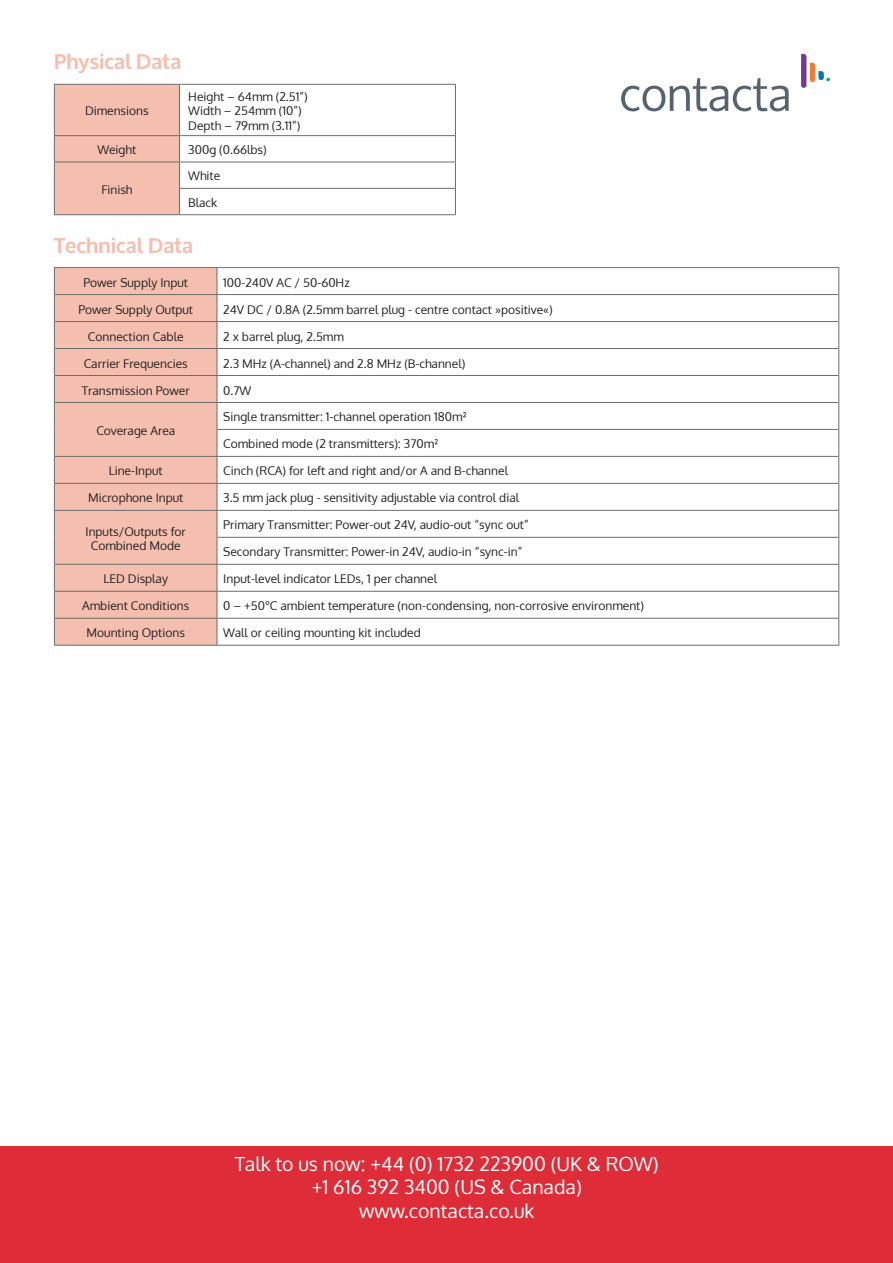
<style>
.page{position:relative;width:893px;height:1263px;background:#fff}
.page>*{position:absolute;margin:0;border:0;box-sizing:border-box;transform-origin:0 0}
.t1{font:700 21px "Oxygen";color:#f5bfb0}
.t2{font:19.5px "Oxygen";color:#fff}
.t3{font:12px/14.4px "Oxygen";color:#231f20;text-align:center}
</style>
<div class="page">
<div style="left:0;top:1146px;width:893px;height:117px;background:#de2c38"></div>
<svg style="left:621px;top:78px;width:168px;height:33px"></svg>
<svg style="left:801px;top:54px;width:29px;height:34px"></svg>
<hr style="left:179px;top:135px;width:277px;height:1px;background:#6d6d6e">
<hr style="left:179px;top:162px;width:277px;height:1px;background:#6d6d6e">
<hr style="left:179px;top:188px;width:277px;height:1px;background:#6d6d6e">
<hr style="left:179px;top:84px;width:277px;height:1px;background:#6d6d6e">
<hr style="left:455px;top:85px;width:1px;height:50px;background:#6d6d6e">
<div style="left:54px;top:84px;width:126px;height:131px;background:#f5bfb0"></div>
<svg style="left:455px;top:136px;width:1px;height:78px"></svg>
<hr style="left:179px;top:214px;width:277px;height:1px;background:#6d6d6e">
<hr style="left:54px;top:135px;width:125px;height:1px;background:#6d6d6e">
<hr style="left:54px;top:162px;width:125px;height:1px;background:#6d6d6e">
<div style="left:55px;top:268px;width:162px;height:377px;background:#f5bfb0"></div>
<hr style="left:55px;top:294px;width:162px;height:1px;background:#6d6d6e">
<hr style="left:217px;top:294px;width:621px;height:1px;background:#6d6d6e">
<hr style="left:55px;top:321px;width:162px;height:1px;background:#6d6d6e">
<hr style="left:217px;top:321px;width:621px;height:1px;background:#6d6d6e">
<hr style="left:55px;top:348px;width:162px;height:1px;background:#6d6d6e">
<hr style="left:217px;top:348px;width:621px;height:1px;background:#6d6d6e">
<hr style="left:55px;top:375px;width:162px;height:1px;background:#6d6d6e">
<hr style="left:217px;top:375px;width:621px;height:1px;background:#6d6d6e">
<hr style="left:55px;top:402px;width:162px;height:1px;background:#6d6d6e">
<hr style="left:217px;top:402px;width:621px;height:1px;background:#6d6d6e">
<hr style="left:217px;top:429px;width:621px;height:1px;background:#6d6d6e">
<hr style="left:55px;top:456px;width:162px;height:1px;background:#6d6d6e">
<hr style="left:217px;top:456px;width:621px;height:1px;background:#6d6d6e">
<hr style="left:55px;top:483px;width:162px;height:1px;background:#6d6d6e">
<hr style="left:217px;top:483px;width:621px;height:1px;background:#6d6d6e">
<hr style="left:55px;top:510px;width:162px;height:1px;background:#6d6d6e">
<hr style="left:217px;top:510px;width:621px;height:1px;background:#6d6d6e">
<hr style="left:217px;top:537px;width:621px;height:1px;background:#6d6d6e">
<hr style="left:55px;top:564px;width:162px;height:1px;background:#6d6d6e">
<hr style="left:217px;top:564px;width:621px;height:1px;background:#6d6d6e">
<hr style="left:55px;top:591px;width:162px;height:1px;background:#6d6d6e">
<hr style="left:217px;top:591px;width:621px;height:1px;background:#6d6d6e">
<hr style="left:55px;top:618px;width:162px;height:1px;background:#6d6d6e">
<hr style="left:217px;top:618px;width:621px;height:1px;background:#6d6d6e">
<svg style="left:217px;top:268px;width:1px;height:377px"></svg>
<hr style="left:54px;top:267px;width:163px;height:1px;background:#6d6d6e">
<hr style="left:217px;top:267px;width:622px;height:1px;background:#6d6d6e">
<svg style="left:54px;top:268px;width:1px;height:377px"></svg>
<svg style="left:838px;top:268px;width:1px;height:377px"></svg>
<hr style="left:54px;top:645px;width:163px;height:1px;background:#6d6d6e">
<hr style="left:217px;top:645px;width:622px;height:1px;background:#6d6d6e">
<p class="t1" style="left:54px;top:49px;width:129px">Physical Data</p>
<p class="t3" style="left:85px;top:104px;width:65px">Dimensions</p>
<p class="t3" style="left:188px;top:89px;width:121px">Height – 64mm (2.51”)</p>
<p class="t3" style="left:188px;top:104px;width:115px">Width – 254mm (10”)</p>
<p class="t3" style="left:188px;top:118px;width:113px">Depth – 79mm (3.11”)</p>
<p class="t3" style="left:98px;top:143px;width:40px">Weight</p>
<p class="t3" style="left:188px;top:143px;width:80px">300g (0.66lbs)</p>
<p class="t3" style="left:101px;top:182px;width:33px">Finish</p>
<p class="t3" style="left:188px;top:169px;width:33px">White</p>
<p class="t3" style="left:188px;top:195px;width:31px">Black</p>
<p class="t1" style="left:54px;top:232px;width:141px">Technical Data</p>
<p class="t3" style="left:83px;top:275px;width:106px">Power Supply Input</p>
<p class="t3" style="left:223px;top:275px;width:128px">100-240V AC / 50-60Hz</p>
<p class="t3" style="left:78px;top:302px;width:116px">Power Supply Output</p>
<p class="t3" style="left:223px;top:302px;width:331px">24V DC / 0.8A (2.5mm barrel plug - centre contact »positive«)</p>
<p class="t3" style="left:88px;top:329px;width:97px">Connection Cable</p>
<p class="t3" style="left:223px;top:329px;width:122px">2 x barrel plug, 2.5mm</p>
<p class="t3" style="left:84px;top:356px;width:106px">Carrier Frequencies</p>
<p class="t3" style="left:223px;top:356px;width:244px">2.3 MHz (A-channel) and 2.8 MHz (B-channel)</p>
<p class="t3" style="left:82px;top:383px;width:110px">Transmission Power</p>
<p class="t3" style="left:223px;top:383px;width:30px">0.7W</p>
<p class="t3" style="left:96px;top:423px;width:80px">Coverage Area</p>
<p class="t3" style="left:223px;top:410px;width:245px">Single transmitter: 1-channel operation 180m²</p>
<p class="t3" style="left:223px;top:437px;width:217px">Combined mode (2 transmitters): 370m²</p>
<p class="t3" style="left:109px;top:464px;width:56px">Line-Input</p>
<p class="t3" style="left:223px;top:464px;width:286px">Cinch (RCA) for left and right and/or A and B-channel</p>
<p class="t3" style="left:88px;top:491px;width:97px">Microphone Input</p>
<p class="t3" style="left:223px;top:491px;width:297px">3.5 mm jack plug - sensitivity adjustable via control dial</p>
<p class="t3" style="left:85px;top:524px;width:102px">Inputs/Outputs for<br>Combined Mode</p>
<p class="t3" style="left:223px;top:518px;width:307px">Primary Transmitter: Power-out 24V, audio-out “sync out”</p>
<p class="t3" style="left:223px;top:545px;width:301px">Secondary Transmitter: Power-in 24V, audio-in “sync-in”</p>
<p class="t3" style="left:103px;top:572px;width:66px">LED Display</p>
<p class="t3" style="left:223px;top:572px;width:215px">Input-level indicator LEDs, 1 per channel</p>
<p class="t3" style="left:82px;top:599px;width:109px">Ambient Conditions</p>
<p class="t3" style="left:223px;top:599px;width:422px">0 – +50°C ambient temperature (non-condensing, non-corrosive environment)</p>
<p class="t3" style="left:87px;top:626px;width:100px">Mounting Options</p>
<p class="t3" style="left:223px;top:626px;width:199px">Wall or ceiling mounting kit included</p>
<p class="t2" style="left:235px;top:1151px;width:425px">Talk to us now: +44 (0) 1732 223900 (UK &amp; ROW)</p>
<p class="t2" style="left:312px;top:1174px;width:272px">+1 616 392 3400 (US &amp; Canada)</p>
<p class="t2" style="left:359px;top:1197px;width:177px">www.contacta.co.uk</p>
</div>
